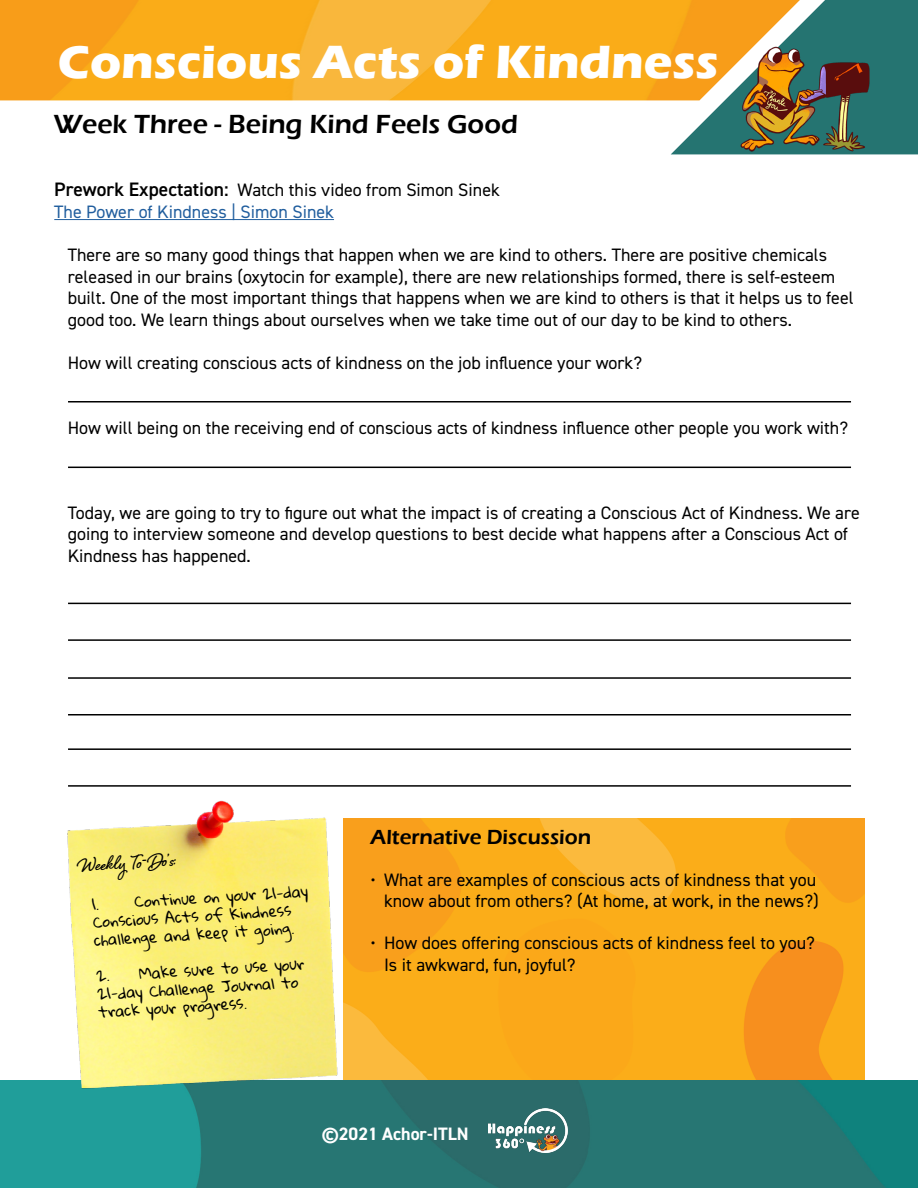
<style>
.page{position:relative;width:918px;height:1188px;background:#fff}
.page>*{position:absolute;margin:0;border:0;box-sizing:border-box;transform-origin:0 0}
.t1{font:700 48px "Eras ITC";color:#fff}
.t2{font:600 27px "Eras ITC";color:#000}
.t3{font:700 24.15px "Shelby";color:#000}
.t4{font:600 21px "Eras ITC";color:#000}
.t5{font:18px/21.6px "DIN2014";color:#000}
.t6{font:18px/21.6px "DIN2014";color:#215e9e}
.t7{font:700 18px "DIN2014";color:#fff}
.t8{font:15px/17.9px "Gloria Hallelujah";color:#000}
.s1{font-weight:600;font-size:19.5px;color:#000}
.s2{color:#000}
</style>
<div class="page">
<img style="left:0;top:1080px;width:918px;height:108px">
<img style="left:0;top:0;width:671px;height:100px">
<img style="left:671px;top:0;width:247px;height:154px">
<img style="left:489px;top:1108px;width:79px;height:44px">
<img style="left:740px;top:47px;width:131px;height:105px">
<hr style="left:54px;top:219px;width:280px;height:1px;background:#215e9e">
<hr style="left:68px;top:401px;width:783px;height:2px;background:#000">
<hr style="left:68px;top:467px;width:783px;height:1px;background:#000">
<hr style="left:68px;top:603px;width:783px;height:1px;background:#000">
<hr style="left:68px;top:677px;width:783px;height:2px;background:#000">
<hr style="left:68px;top:748px;width:783px;height:2px;background:#000">
<hr style="left:68px;top:639px;width:783px;height:2px;background:#000">
<hr style="left:68px;top:714px;width:783px;height:2px;background:#000">
<hr style="left:68px;top:785px;width:783px;height:2px;background:#000">
<img style="left:63px;top:800px;width:283px;height:311px">
<img style="left:344px;top:819px;width:520px;height:261px">
<h1 class="t1" style="left:58px;top:34px;width:662px">Conscious Acts of Kindness</h1>
<h2 class="t2" style="left:54px;top:109px;width:466px">Week Three - Being Kind Feels Good</h2>
<p class="t6" style="left:54px;top:179px;width:447px"><span class="s1">Prework Expectation:</span> <span class="s2">Watch this video from Simon Sinek<br></span>The Power of Kindness | Simon Sinek</p>
<p class="t5" style="left:68px;top:244px;width:788px">There are so many good things that happen when we are kind to others. There are positive chemicals released in our brains (oxytocin for example), there are new relationships formed, there is self-esteem built. One of the most important things that happens when we are kind to others is that it helps us to feel good too. We learn things about ourselves when we take time out of our day to be kind to others.</p>
<p class="t5" style="left:68px;top:352px;width:576px">How will creating conscious acts of kindness on the job influence your work?</p>
<p class="t5" style="left:68px;top:416px;width:782px">How will being on the receiving end of conscious acts of kindness influence other people you work with?</p>
<p class="t5" style="left:68px;top:501px;width:794px">Today, we are going to try to figure out what the impact is of creating a Conscious Act of Kindness. We are going to interview someone and develop questions to best decide what happens after a Conscious Act of<br>Kindness has happened.</p>
<h3 class="t3" style="left:77px;top:848px;width:99px;rotate:-3deg">Weekly To-Do’s:</h3>
<p class="t8" style="left:91px;top:897px;width:218px;rotate:-4deg">1. Continue on your 21-day<br>Conscious Acts of Kindness challenge and keep it going.</p>
<p class="t8" style="left:96px;top:969px;width:210px;rotate:-4deg">2. Make sure to use your<br>21-day Challenge Journal to track your progress.</p>
<p class="t4" style="left:371px;top:825px;width:222px">Alternative Discussion</p>
<p class="t5" style="left:371px;top:868px;width:450px;text-align:right">• What are examples of conscious acts of kindness that you know about from others? (At home, at work, in the news?)</p>
<p class="t5" style="left:384px;top:932px;width:433px;text-indent:-14px">• How does offering conscious acts of kindness feel to you?<br>Is it awkward, fun, joyful?</p>
<p class="t7" style="left:322px;top:1122px;width:148px">©2021 Achor-ITLN</p>
</div>
